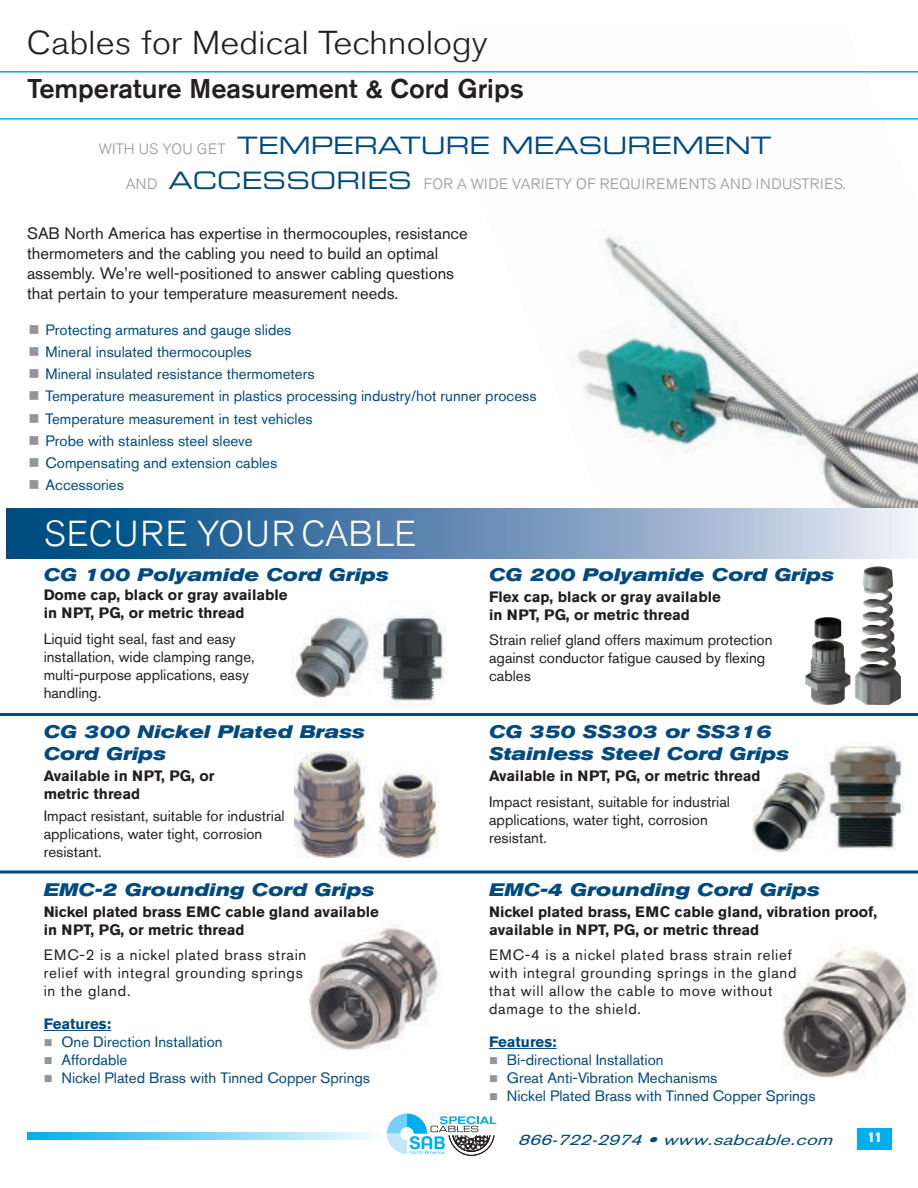
<style>
.page{position:relative;width:918px;height:1188px;background:#fff}
.page>*{position:absolute;margin:0;border:0;box-sizing:border-box;transform-origin:0 0}
.t1{font:300 36px "Akzidenz Grotesk Std";letter-spacing:.03em;color:#fff}
.t2{font:300 33px "Akzidenz Grotesk Std";color:#231f20;scale:1.1 1}
.t3{font:500 27px "Akzidenz Grotesk Std";color:#231f20}
.t4{font:24px "Eurostile Extended Two";color:#004a7f}
.t5{font:italic 700 expanded 18px/22.6px "Akzidenz Grotesk BQ";color:#004a7f}
.t6{font:16.5px/19.8px "Akzidenz Grotesk Std";color:#231f20}
.t7{font:15px "Akzidenz Grotesk Std";color:#004a7f}
.t8{font:15px/18px "Akzidenz Grotesk Std";color:#231f20}
.t9{font:700 15px/18px "Akzidenz Grotesk Std";color:#231f20}
.t10{font:15px "Akzidenz Grotesk Std";letter-spacing:.05em;color:#231f20}
.t11{font:300 15px "Akzidenz Grotesk Std";letter-spacing:.03em;color:#939598}
.t12{font:italic 15px "Akzidenz Grotesk";letter-spacing:.015em;color:#004a7f;scale:1.3 1}
.t13{font:700 15px "Akzidenz Grotesk Std";color:#004a7f}
.t14{font:800 13.5px "Akzidenz Grotesk BQ";color:#fff}
.s1{font-family:"Akzidenz Grotesk Std";font-weight:300;font-size:15px;color:#939598}
.s2{font-family:"Eurostile Extended Two";font-weight:400;font-size:24px;color:#004a7f}
.s3{color:#939598}
</style>
<div class="page">
<img style="left:577px;top:234px;width:341px;height:274px">
<svg style="left:7px;top:508px;width:910px;height:51px;background:#6790b6"></svg>
<img style="left:292px;top:611px;width:153px;height:95px">
<img style="left:805px;top:640px;width:46px;height:65px">
<img style="left:294px;top:752px;width:145px;height:106px">
<img style="left:753px;top:743px;width:151px;height:110px">
<img style="left:309px;top:924px;width:131px;height:126px">
<hr style="left:44px;top:1030px;width:67px;height:1px;background:#004a7f">
<img style="left:783px;top:946px;width:128px;height:132px">
<hr style="left:489px;top:1048px;width:68px;height:1px;background:#004a7f">
<hr style="left:0;top:713px;width:918px;height:3px;background:#004a7f">
<hr style="left:0;top:871px;width:918px;height:3px;background:#004a7f">
<div style="left:857px;top:1128px;width:34px;height:21px;background:#00aeef"></div>
<svg style="left:387px;top:1114px;width:109px;height:42px"></svg>
<svg style="left:27px;top:1133px;width:347px;height:6px;background:#7ad4f6"></svg>
<hr style="left:0;top:71px;width:918px;height:2px;background:#00aeef">
<hr style="left:0;top:118px;width:918px;height:2px;background:#00aeef">
<p class="t2" style="left:27px;top:24px;width:420px">Cables for Medical Technology</p>
<p class="t3" style="left:27px;top:72px;width:498px">Temperature Measurement &amp; Cord Grips</p>
<p class="t4" style="left:99px;top:137px;width:674px"><span class="s1">WITH US YOU GET</span> TEMPERATURE MEASUREMENT</p>
<p class="t11" style="left:126px;top:175px;width:721px">AND <span class="s2">ACCESSORIES</span> FOR A WIDE VARIETY OF REQUIREMENTS AND INDUSTRIES.</p>
<p class="t6" style="left:27px;top:224px;width:442px">SAB North America has expertise in thermocouples, resistance thermometers and the cabling you need to build an optimal assembly. We’re well-positioned to answer cabling questions that pertain to your temperature measurement needs.</p>
<p class="t7" style="left:28px;top:320px;width:264px"><span class="s3">■</span> Protecting armatures and gauge slides</p>
<p class="t7" style="left:28px;top:343px;width:225px"><span class="s3">■</span> Mineral insulated thermocouples</p>
<p class="t7" style="left:28px;top:365px;width:288px"><span class="s3">■</span> Mineral insulated resistance thermometers</p>
<p class="t7" style="left:28px;top:387px;width:510px"><span class="s3">■</span> Temperature measurement in plastics processing industry/hot runner process</p>
<p class="t7" style="left:28px;top:409px;width:286px"><span class="s3">■</span> Temperature measurement in test vehicles</p>
<p class="t7" style="left:28px;top:432px;width:226px"><span class="s3">■</span> Probe with stainless steel sleeve</p>
<p class="t7" style="left:28px;top:454px;width:250px"><span class="s3">■</span> Compensating and extension cables</p>
<p class="t7" style="left:28px;top:476px;width:97px"><span class="s3">■</span> Accessories</p>
<p class="t1" style="left:44px;top:514px;width:374px">SECURE YOUR CABLE</p>
<p class="t5" style="left:44px;top:565px;width:347px">CG 100 Polyamide Cord Grips</p>
<p class="t9" style="left:44px;top:586px;width:245px">Dome cap, black or gray available in NPT, PG, or metric thread</p>
<p class="t8" style="left:44px;top:629px;width:194px">Liquid tight seal, fast and easy</p>
<p class="t8" style="left:44px;top:647px;width:212px">installation, wide clamping range,</p>
<p class="t8" style="left:44px;top:665px;width:207px">multi-purpose applications, easy</p>
<p class="t8" style="left:44px;top:683px;width:59px">handling.</p>
<p class="t5" style="left:44px;top:722px;width:323px">CG 300 Nickel Plated Brass<br>Cord Grips</p>
<p class="t9" style="left:44px;top:767px;width:172px">Available in NPT, PG, or</p>
<p class="t9" style="left:44px;top:785px;width:98px">metric thread</p>
<p class="t8" style="left:44px;top:807px;width:242px">Impact resistant, suitable for industrial applications, water tight, corrosion resistant.</p>
<p class="t5" style="left:44px;top:880px;width:332px">EMC-2 Grounding Cord Grips</p>
<p class="t9" style="left:44px;top:903px;width:337px">Nickel plated brass EMC cable gland available</p>
<p class="t9" style="left:44px;top:921px;width:202px">in NPT, PG, or metric thread</p>
<p class="t10" style="left:44px;top:946px;width:264px">EMC-2 is a nickel plated brass strain</p>
<p class="t10" style="left:44px;top:964px;width:261px">relief with integral grounding springs</p>
<p class="t10" style="left:44px;top:982px;width:88px">in the gland.</p>
<p class="t13" style="left:44px;top:1015px;width:69px">Features:</p>
<p class="t7" style="left:44px;top:1033px;width:181px"><span class="s3">■</span> One Direction Installation</p>
<p class="t7" style="left:44px;top:1051px;width:85px"><span class="s3">■</span> Affordable</p>
<p class="t7" style="left:44px;top:1069px;width:328px"><span class="s3">■</span> Nickel Plated Brass with Tinned Copper Springs</p>
<p class="t5" style="left:489px;top:565px;width:347px">CG 200 Polyamide Cord Grips</p>
<p class="t9" style="left:489px;top:588px;width:233px">Flex cap, black or gray available</p>
<p class="t9" style="left:489px;top:606px;width:202px">in NPT, PG, or metric thread</p>
<p class="t8" style="left:489px;top:631px;width:285px">Strain relief gland offers maximum protection against conductor fatigue caused by flexing cables</p>
<p class="t5" style="left:489px;top:722px;width:302px">CG 350 SS303 or SS316<br>Stainless Steel Cord Grips</p>
<p class="t9" style="left:489px;top:767px;width:273px">Available in NPT, PG, or metric thread</p>
<p class="t8" style="left:489px;top:792px;width:242px">Impact resistant, suitable for industrial</p>
<p class="t8" style="left:489px;top:810px;width:220px">applications, water tight, corrosion</p>
<p class="t8" style="left:489px;top:828px;width:59px">resistant.</p>
<p class="t5" style="left:489px;top:880px;width:332px">EMC-4 Grounding Cord Grips</p>
<p class="t9" style="left:489px;top:903px;width:390px">Nickel plated brass, EMC cable gland, vibration proof, available in NPT, PG, or metric thread</p>
<p class="t10" style="left:489px;top:946px;width:304px">EMC-4 is a nickel plated brass strain relief</p>
<p class="t10" style="left:489px;top:964px;width:309px">with integral grounding springs in the gland</p>
<p class="t10" style="left:489px;top:982px;width:285px">that will allow the cable to move without</p>
<p class="t10" style="left:489px;top:1000px;width:153px">damage to the shield.</p>
<p class="t13" style="left:489px;top:1033px;width:69px">Features:</p>
<p class="t7" style="left:489px;top:1051px;width:176px"><span class="s3">■</span> Bi-directional Installation</p>
<p class="t7" style="left:489px;top:1069px;width:230px"><span class="s3">■</span> Great Anti-Vibration Mechanisms</p>
<p class="t7" style="left:489px;top:1087px;width:328px"><span class="s3">■</span> Nickel Plated Brass with Tinned Copper Springs</p>
<p class="t14" style="left:868px;top:1130px;width:16px">11</p>
<p class="t12" style="left:518px;top:1130px;width:243px">866-722-2974 • www.sabcable.com</p>
</div>
